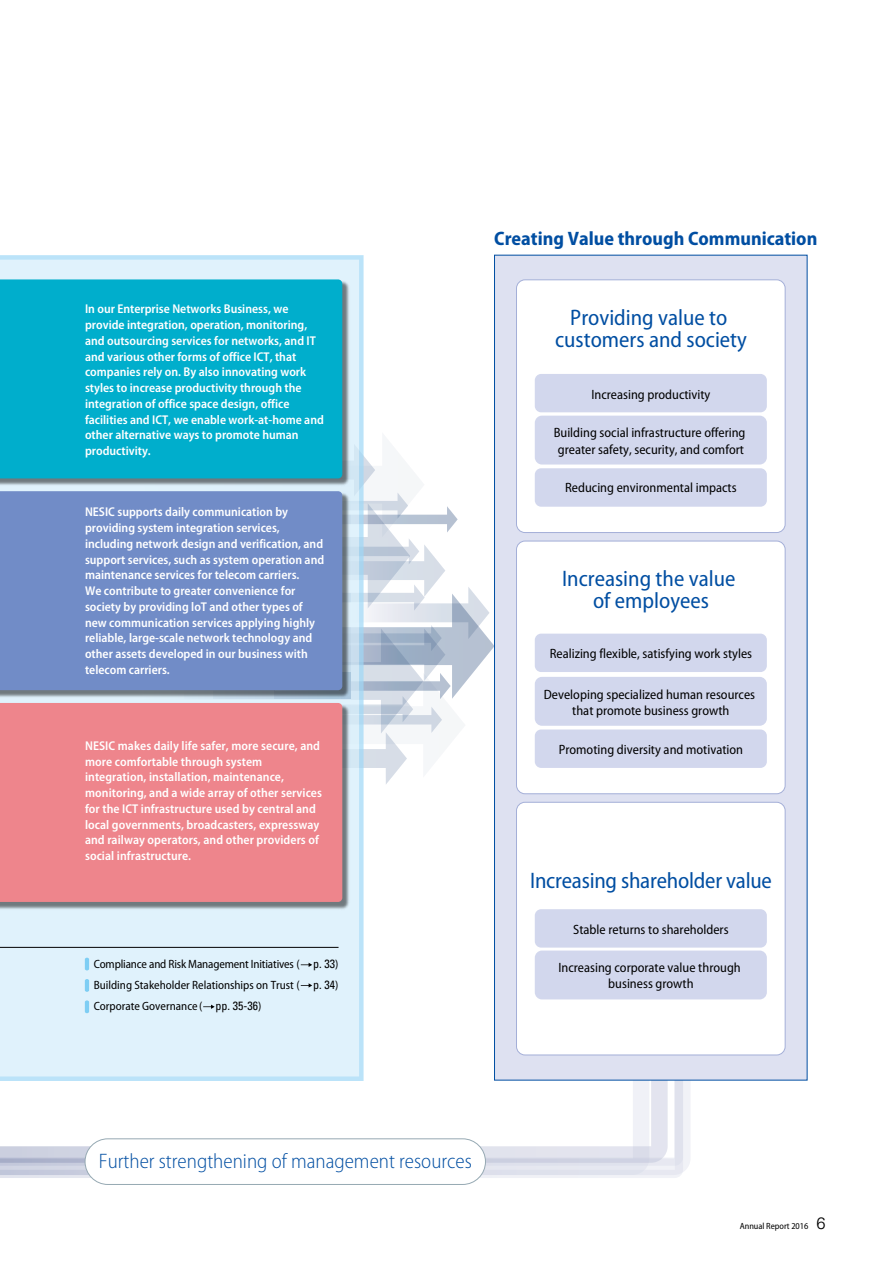
<style>
.page{position:relative;width:893px;height:1263px;background:#fff}
.page>*{position:absolute;margin:0;border:0;box-sizing:border-box;transform-origin:0 0}
.t1{font:semi-condensed 22.5px/22.5px "Myriad Pro";color:#004ea2;text-align:center}
.t2{font:300 semi-condensed 21px "Myriad Pro";color:#004ea2}
.t3{font:700 semi-condensed 19.5px "Myriad Pro";color:#004ea2}
.t4{font:semi-condensed 13.5px/16.5px "Myriad Pro";color:#000;text-align:center}
.t5{font:600 semi-condensed 12.75px/15.8px "Myriad Pro";color:#fff}
.t6{font:semi-condensed 12px/21px "Myriad Pro";color:#000;text-align:justify}
.t7{font:semi-condensed 9px "Myriad Pro";color:#000}
.s1{font-family:"Univers LT Std";font-stretch:condensed}
.s2{font-family:"Univers LT Std";font-weight:300;font-stretch:normal;font-size:16.5px}
</style>
<div class="page">
<svg style="left:0;top:1080px;width:683px;height:98px"></svg>
<svg style="left:0;top:1080px;width:668px;height:83px"></svg>
<svg style="left:364px;top:457px;width:130px;height:327px"></svg>
<div style="left:494px;top:255px;width:313px;height:825px;background:#dee1f1"></div>
<div style="left:516px;top:280px;width:269px;height:252px;background:#fff;border-radius:9px"></div>
<div style="left:516px;top:279px;width:269px;height:254px;border:1px solid #a4afd8;border-radius:9px"></div>
<div style="left:516px;top:541px;width:269px;height:253px;background:#fff;border-radius:9px"></div>
<div style="left:516px;top:541px;width:269px;height:253px;border:1px solid #a4afd8;border-radius:9px"></div>
<div style="left:516px;top:802px;width:269px;height:253px;background:#fff;border-radius:9px"></div>
<div style="left:516px;top:802px;width:269px;height:253px;border:1px solid #a4afd8;border-radius:9px"></div>
<svg style="left:0;top:255px;width:364px;height:826px;background:#dcf0fb"></svg>
<img style="left:0;top:280px;width:350px;height:206px">
<div style="left:0;top:279px;width:342px;height:199px;background:#00aecc"></div>
<img style="left:0;top:492px;width:350px;height:206px">
<div style="left:0;top:491px;width:342px;height:199px;background:#718cc7"></div>
<img style="left:0;top:703px;width:350px;height:207px">
<div style="left:0;top:703px;width:342px;height:199px;background:#ee858c"></div>
<div style="left:85px;top:1139px;width:400px;height:45px;background:#fff;border-radius:23px"></div>
<div style="left:85px;top:1138px;width:401px;height:47px;border:1px solid #96a9b3;border-radius:23px"></div>
<hr style="left:85px;top:958px;width:4px;height:12px;background:#7ecef4;border-radius:2px">
<hr style="left:85px;top:979px;width:4px;height:13px;background:#7ecef4;border-radius:2px">
<hr style="left:85px;top:1000px;width:4px;height:13px;background:#7ecef4;border-radius:2px">
<hr style="left:0;top:947px;width:339px;height:1px;background:#000">
<div style="left:535px;top:374px;width:232px;height:38px;background:#d2d7ed;border-radius:6px"></div>
<div style="left:535px;top:416px;width:232px;height:48px;background:#d2d7ed;border-radius:7px"></div>
<div style="left:535px;top:468px;width:232px;height:39px;background:#d2d7ed;border-radius:6px"></div>
<div style="left:535px;top:909px;width:232px;height:38px;background:#d2d7ed;border-radius:6px"></div>
<div style="left:535px;top:950px;width:232px;height:49px;background:#d2d7ed;border-radius:7px"></div>
<div style="left:535px;top:729px;width:232px;height:39px;background:#d2d7ed;border-radius:6px"></div>
<div style="left:535px;top:634px;width:232px;height:38px;background:#d2d7ed;border-radius:6px"></div>
<div style="left:535px;top:677px;width:232px;height:49px;background:#d2d7ed;border-radius:7px"></div>
<svg style="left:203px;top:1004px;width:12px;height:5px"></svg>
<svg style="left:301px;top:963px;width:11px;height:4px"></svg>
<svg style="left:301px;top:983px;width:11px;height:4px"></svg>
<h3 class="t3" style="left:494px;top:228px;width:325px">Creating Value through Communication</h3>
<p class="t5" style="left:85px;top:301px;width:240px">In our Enterprise Networks Business, we provide integration, operation, monitoring, and outsourcing services for networks, and IT and various other forms of office ICT, that companies rely on. By also innovating work styles to increase productivity through the integration of office space design, office facilities and ICT, we enable work-at-home and other alternative ways to promote human productivity.</p>
<h1 class="t1" style="left:555px;top:306px;width:193px">Providing value to customers and society</h1>
<p class="t4" style="left:591px;top:387px;width:121px">Increasing productivity</p>
<p class="t4" style="left:554px;top:425px;width:193px">Building social infrastructure offering greater safety, security, and comfort</p>
<p class="t4" style="left:565px;top:480px;width:173px">Reducing environmental impacts</p>
<p class="t5" style="left:85px;top:504px;width:241px">NESIC supports daily communication by providing system integration services, including network design and verification, and support services, such as system operation and maintenance services for telecom carriers.<br>We contribute to greater convenience for society by providing loT and other types of new communication services applying highly reliable, large-scale network technology and other assets developed in our business with telecom carriers.</p>
<p class="t5" style="left:85px;top:738px;width:238px">NESIC makes daily life safer, more secure, and more comfortable through system integration, installation, maintenance, monitoring, and a wide array of other services for the ICT infrastructure used by central and local governments, broadcasters, expressway and railway operators, and other providers of social infrastructure.</p>
<p class="t6" style="left:94px;top:954px;width:246px">Compliance and Risk Management Initiatives ( <span class="s1">p. 33</span>)<br>Building Stakeholder Relationships on Trust ( <span class="s1">p. 34</span>)<br>Corporate Governance( <span class="s1">pp. 35-36</span>)</p>
<h2 class="t2" style="left:99px;top:1149px;width:374px">Further strengthening of management resources</h2>
<h1 class="t1" style="left:562px;top:567px;width:175px">Increasing the value of employees</h1>
<p class="t4" style="left:550px;top:646px;width:204px">Realizing flexible, satisfying work styles</p>
<p class="t4" style="left:544px;top:686px;width:213px">Developing specialized human resources that promote business growth</p>
<p class="t4" style="left:559px;top:741px;width:186px">Promoting diversity and motivation</p>
<h1 class="t1" style="left:530px;top:870px;width:243px">Increasing shareholder value</h1>
<p class="t4" style="left:573px;top:921px;width:157px">Stable returns to shareholders</p>
<p class="t4" style="left:558px;top:959px;width:184px">Increasing corporate value through business growth</p>
<p class="t7" style="left:740px;top:1221px;width:88px">Annual Report 2016 <span class="s2">6</span></p>
</div>
